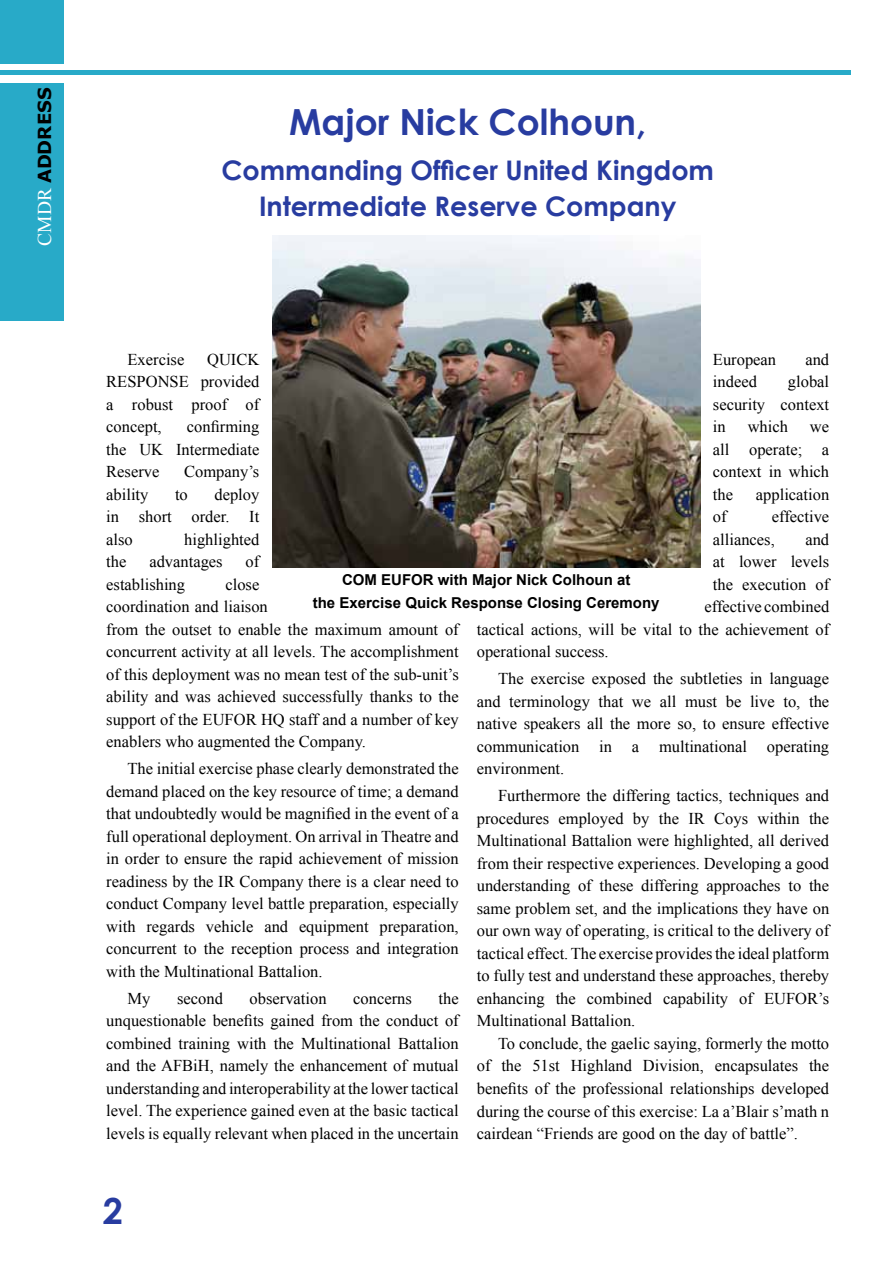
<style>
.page{position:relative;width:893px;height:1263px;background:#fff}
.page>*{position:absolute;margin:0;border:0;box-sizing:border-box;transform-origin:0 0}
.t1{font:700 36px "Century Gothic";color:#283ca0}
.t2{font:700 27px/36px "Century Gothic";color:#283ca0;text-align:center}
.t3{font:700 18px "Verdana";color:#000}
.t4{font:16.5px/22.5px "Times New Roman";color:#000;text-align:justify}
.t5{font:700 15px/22.5px "Arial";color:#000;text-align:center}
.s1{font-family:"Times New Roman";font-weight:400;font-size:19.5px;color:#fff}
</style>
<div class="page">
<hr style="left:0;top:70px;width:850px;height:4px;background:#28aac8">
<div style="left:0;top:0;width:64px;height:64px;background:#28aac8"></div>
<div style="left:0;top:83px;width:64px;height:238px;background:#28aac8"></div>
<img style="left:272px;top:235px;width:428px;height:332px">
<p class="t3" style="left:32px;top:246px;width:160px;rotate:-90deg"><span class="s1">CMDR</span> ADDRESS</p>
<h1 class="t1" style="left:289px;top:95px;width:359px">Major Nick Colhoun,</h1>
<h2 class="t2" style="left:221px;top:151px;width:494px">Commanding Officer United Kingdom<br>Intermediate Reserve Company</h2>
<p class="t4" style="left:128px;top:347px;width:58px">Exercise</p>
<p class="t4" style="left:713px;top:348px;width:65px">European</p>
<p class="t4" style="left:805px;top:348px;width:25px">and</p>
<p class="t4" style="left:713px;top:370px;width:45px">indeed</p>
<p class="t4" style="left:106px;top:347px;width:155px;text-indent:101px">QUICK RESPONSE provided a robust proof of concept,</p>
<p class="t4" style="left:713px;top:370px;width:118px;text-indent:75px">global security context in</p>
<p class="t4" style="left:106px;top:415px;width:155px;text-indent:81px">confirming the UK Intermediate Reserve</p>
<p class="t4" style="left:748px;top:415px;width:42px">which</p>
<p class="t4" style="left:713px;top:415px;width:118px;text-indent:97px">we all operate; a context in which the</p>
<p class="t4" style="left:184px;top:460px;width:77px">Company’s</p>
<p class="t4" style="left:106px;top:483px;width:155px;text-indent:108px">deploy in short order. It also</p>
<p class="t4" style="left:106px;top:483px;width:44px">ability</p>
<p class="t4" style="left:175px;top:483px;width:14px">to</p>
<p class="t4" style="left:756px;top:483px;width:75px">application</p>
<p class="t4" style="left:713px;top:505px;width:118px;text-indent:59px">effective alliances,</p>
<p class="t4" style="left:713px;top:505px;width:15px">of</p>
<p class="t4" style="left:184px;top:528px;width:77px">highlighted</p>
<p class="t4" style="left:805px;top:528px;width:25px">and</p>
<p class="t4" style="left:713px;top:550px;width:118px">at lower levels</p>
<p class="t4" style="left:713px;top:573px;width:118px">the execution of</p>
<p class="t4" style="left:704px;top:595px;width:126px">effective combined</p>
<p class="t4" style="left:477px;top:618px;width:354px">tactical actions, will be vital to the achievement of</p>
<p class="t4" style="left:477px;top:640px;width:133px">operational success.</p>
<p class="t4" style="left:477px;top:667px;width:354px;text-indent:21px">The exercise exposed the subtleties in language and terminology that we all must be live to, the native speakers all the more so, to ensure effective communication in a multinational operating environment.</p>
<p class="t4" style="left:477px;top:784px;width:354px;text-indent:21px">Furthermore the differing tactics, techniques and procedures employed by the IR Coys within the Multinational Battalion were highlighted, all derived from their respective experiences. Developing a good understanding of these differing approaches to the same problem set, and the implications they have on our own way of operating, is critical to the delivery of tactical effect. The exercise provides the ideal platform to fully test and understand these approaches, thereby enhancing the combined capability of EUFOR’s Multinational Battalion.</p>
<p class="t4" style="left:477px;top:1032px;width:354px;text-indent:21px">To conclude, the gaelic saying, formerly the motto of the 51st Highland Division, encapsulates the benefits of the professional relationships developed during the course of this exercise: La a’Blair s’math n cairdean “Friends are good on the day of battle”.</p>
<p class="t4" style="left:106px;top:550px;width:22px">the</p>
<p class="t4" style="left:149px;top:550px;width:75px">advantages</p>
<p class="t4" style="left:246px;top:550px;width:15px">of</p>
<p class="t4" style="left:106px;top:573px;width:80px">establishing</p>
<p class="t5" style="left:313px;top:569px;width:348px">COM EUFOR with Major Nick Colhoun at<br>the Exercise Quick Response Closing Ceremony</p>
<p class="t4" style="left:106px;top:573px;width:354px;text-align:left;text-indent:119px">close<br>coordination and liaison<br>from the outset to enable the maximum amount of concurrent activity at all levels. The accomplishment of this deployment was no mean test of the sub-unit’s ability and was achieved successfully thanks to the support of the EUFOR HQ staff and a number of key enablers who augmented the Company.</p>
<p class="t4" style="left:106px;top:757px;width:354px;text-indent:21px">The initial exercise phase clearly demonstrated the demand placed on the key resource of time; a demand that undoubtedly would be magnified in the event of a full operational deployment. On arrival in Theatre and in order to ensure the rapid achievement of mission readiness by the IR Company there is a clear need to conduct Company level battle preparation, especially with regards vehicle and equipment preparation, concurrent to the reception process and integration with the Multinational Battalion.</p>
<p class="t4" style="left:128px;top:987px;width:24px">My</p>
<p class="t4" style="left:177px;top:987px;width:47px">second</p>
<p class="t4" style="left:250px;top:987px;width:78px">observation</p>
<p class="t4" style="left:353px;top:987px;width:60px">concerns</p>
<p class="t4" style="left:106px;top:987px;width:354px;text-indent:332px">the unquestionable benefits gained from the conduct of combined training with the Multinational Battalion and the AFBiH, namely the enhancement of mutual understanding and interoperability at the lower tactical level. The experience gained even at the basic tactical levels is equally relevant when placed in the uncertain</p>
<h1 class="t1" style="left:103px;top:1184px;width:22px">2</h1>
</div>
